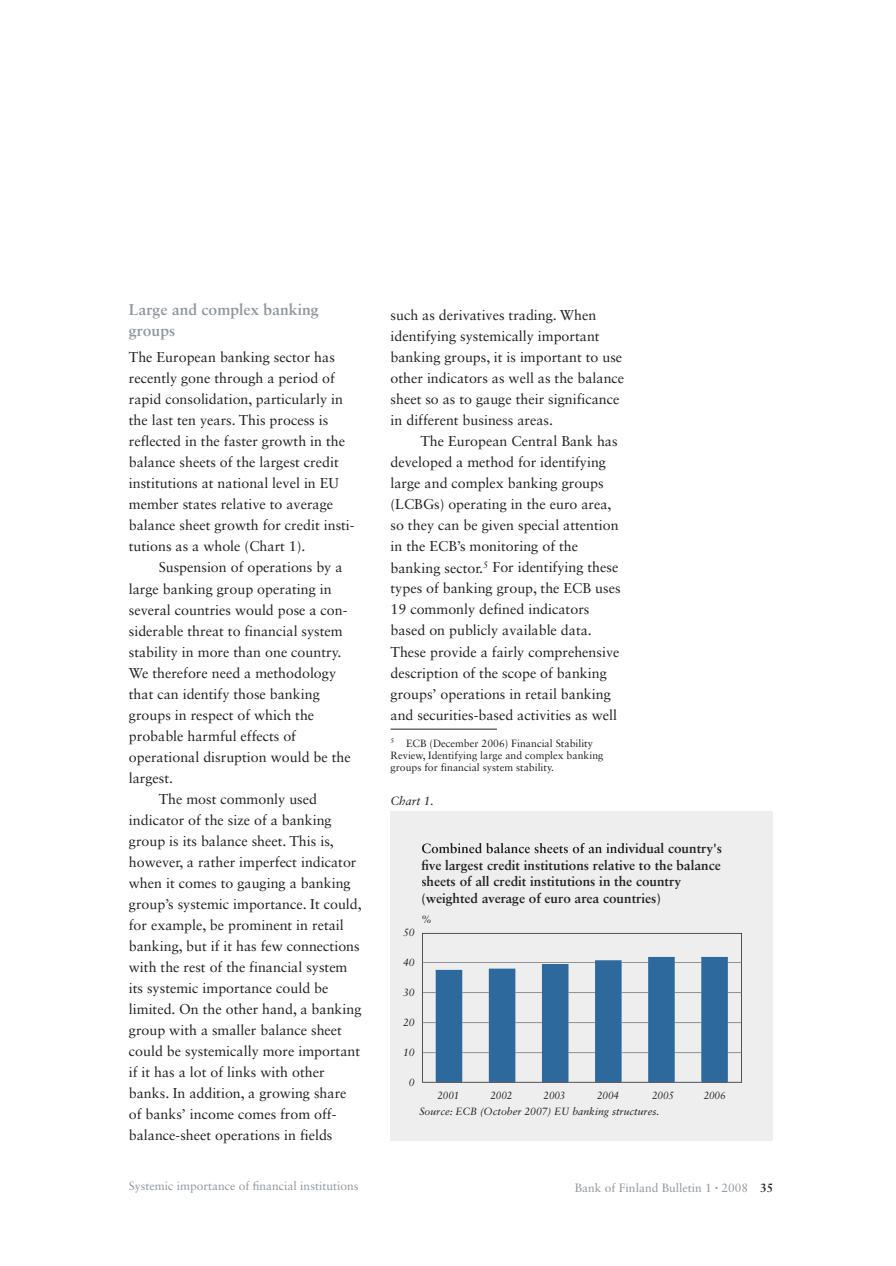
<style>
.page{position:relative;width:896px;height:1266px;background:#fff}
.page>*{position:absolute;margin:0;border:0;box-sizing:border-box;transform-origin:0 0}
.t1{font:700 15.75px/21px "Sabon LT Std";color:#90979d}
.t2{font:14.25px "Sabon LT Std";color:#231f20}
.t3{font:700 13.5px/16.5px "Sabon LT Std";color:#231f20}
.t4{font:12px "Sabon LT Std";color:#90979d}
.t5{font:italic 12px "Sabon LT Std";color:#231f20}
.t6{font:10.5px/12px "Sabon LT Std";color:#231f20}
.t7{font:italic 10.5px "Sabon LT Std";color:#231f20}
.t8{font:italic 10.5px "Sabon LT Std";color:#231f20;scale:.95 1}
.s1{font-size:6px}
.s2{font-weight:700;color:#231f20}
</style>
<div class="page">
<div style="left:390px;top:811px;width:383px;height:330px;background:#eeeeef"></div>
<hr style="left:390px;top:728px;width:107px;height:1px;background:#231f20">
<svg style="left:494px;top:843px;width:134px;height:10px"></svg>
<svg style="left:422px;top:843px;width:71px;height:10px"></svg>
<svg style="left:422px;top:933px;width:319px;height:23px"></svg>
<svg style="left:422px;top:956px;width:320px;height:126px"></svg>
<p class="t1" style="left:129px;top:301px;width:191px">Large and complex banking groups</p>
<p class="t2" style="left:129px;top:351px;width:207px">The European banking sector has</p>
<p class="t2" style="left:129px;top:372px;width:207px">recently gone through a period of</p>
<p class="t2" style="left:129px;top:393px;width:216px">rapid consolidation, particularly in</p>
<p class="t2" style="left:129px;top:414px;width:201px">the last ten years. This process is</p>
<p class="t2" style="left:129px;top:435px;width:218px">reflected in the faster growth in the</p>
<p class="t2" style="left:129px;top:457px;width:211px">balance sheets of the largest credit</p>
<p class="t2" style="left:129px;top:478px;width:211px">institutions at national level in EU</p>
<p class="t2" style="left:129px;top:499px;width:206px">member states relative to average</p>
<p class="t2" style="left:129px;top:520px;width:227px">balance sheet growth for credit insti-</p>
<p class="t2" style="left:129px;top:541px;width:178px">tutions as a whole (Chart 1).</p>
<p class="t2" style="left:159px;top:562px;width:185px">Suspension of operations by a</p>
<p class="t2" style="left:129px;top:583px;width:204px">large banking group operating in</p>
<p class="t2" style="left:129px;top:604px;width:220px">several countries would pose a con-</p>
<p class="t2" style="left:129px;top:625px;width:215px">siderable threat to financial system</p>
<p class="t2" style="left:129px;top:646px;width:214px">stability in more than one country.</p>
<p class="t2" style="left:129px;top:667px;width:209px">We therefore need a methodology</p>
<p class="t2" style="left:129px;top:688px;width:192px">that can identify those banking</p>
<p class="t2" style="left:129px;top:709px;width:187px">groups in respect of which the</p>
<p class="t2" style="left:129px;top:730px;width:169px">probable harmful effects of</p>
<p class="t2" style="left:129px;top:751px;width:223px">operational disruption would be the</p>
<p class="t2" style="left:129px;top:772px;width:46px">largest.</p>
<p class="t2" style="left:159px;top:793px;width:160px">The most commonly used</p>
<p class="t2" style="left:129px;top:814px;width:204px">indicator of the size of a banking</p>
<p class="t2" style="left:129px;top:835px;width:206px">group is its balance sheet. This is,</p>
<p class="t2" style="left:129px;top:856px;width:229px">however, a rather imperfect indicator</p>
<p class="t2" style="left:129px;top:877px;width:223px">when it comes to gauging a banking</p>
<p class="t2" style="left:129px;top:898px;width:234px">group’s systemic importance. It could,</p>
<p class="t2" style="left:129px;top:919px;width:216px">for example, be prominent in retail</p>
<p class="t2" style="left:129px;top:940px;width:232px">banking, but if it has few connections</p>
<p class="t2" style="left:129px;top:961px;width:220px">with the rest of the financial system</p>
<p class="t2" style="left:129px;top:982px;width:201px">its systemic importance could be</p>
<p class="t2" style="left:129px;top:1003px;width:234px">limited. On the other hand, a banking</p>
<p class="t2" style="left:129px;top:1024px;width:214px">group with a smaller balance sheet</p>
<p class="t2" style="left:129px;top:1045px;width:233px">could be systemically more important</p>
<p class="t2" style="left:129px;top:1066px;width:197px">if it has a lot of links with other</p>
<p class="t2" style="left:129px;top:1087px;width:219px">banks. In addition, a growing share</p>
<p class="t2" style="left:129px;top:1108px;width:209px">of banks’ income comes from off-</p>
<p class="t2" style="left:129px;top:1129px;width:205px">balance-sheet operations in fields</p>
<p class="t2" style="left:390px;top:309px;width:207px">such as derivatives trading. When</p>
<p class="t2" style="left:390px;top:330px;width:210px">identifying systemically important</p>
<p class="t2" style="left:390px;top:351px;width:233px">banking groups, it is important to use</p>
<p class="t2" style="left:390px;top:372px;width:235px">other indicators as well as the balance</p>
<p class="t2" style="left:390px;top:393px;width:230px">sheet so as to gauge their significance</p>
<p class="t2" style="left:390px;top:415px;width:164px">in different business areas.</p>
<p class="t2" style="left:420px;top:436px;width:199px">The European Central Bank has</p>
<p class="t2" style="left:390px;top:457px;width:217px">developed a method for identifying</p>
<p class="t2" style="left:390px;top:478px;width:215px">large and complex banking groups</p>
<p class="t2" style="left:390px;top:499px;width:222px">(LCBGs) operating in the euro area,</p>
<p class="t2" style="left:390px;top:520px;width:230px">so they can be given special attention</p>
<p class="t2" style="left:390px;top:541px;width:189px">in the ECB’s monitoring of the</p>
<p class="t2" style="left:390px;top:561px;width:229px">banking sector.<sup>5</sup> For identifying these</p>
<p class="t2" style="left:390px;top:582px;width:231px">types of banking group, the ECB uses</p>
<p class="t2" style="left:390px;top:603px;width:200px">19 commonly defined indicators</p>
<p class="t2" style="left:390px;top:624px;width:203px">based on publicly available data.</p>
<p class="t2" style="left:390px;top:645px;width:230px">These provide a fairly comprehensive</p>
<p class="t2" style="left:390px;top:667px;width:218px">description of the scope of banking</p>
<p class="t2" style="left:390px;top:688px;width:222px">groups’ operations in retail banking</p>
<p class="t2" style="left:390px;top:709px;width:228px">and securities-based activities as well</p>
<p class="t6" style="left:390px;top:737px;width:214px"><sup>5</sup> ECB (December 2006) Financial Stability<br>Review, Identifying large and complex banking groups for financial system stability.</p>
<p class="t5" style="left:390px;top:795px;width:45px">Chart 1.</p>
<p class="t3" style="left:421px;top:841px;width:302px;text-indent:207px">vidual country's five largest credit institutions relative to the balance sheets of all credit institutions in the country (weighted average of euro area countries)</p>
<p class="t7" style="left:421px;top:914px;width:12px">%</p>
<p class="t7" style="left:403px;top:928px;width:13px">50</p>
<p class="t7" style="left:403px;top:958px;width:13px">40</p>
<p class="t7" style="left:403px;top:988px;width:13px">30</p>
<p class="t7" style="left:403px;top:1018px;width:13px">20</p>
<p class="t7" style="left:403px;top:1048px;width:13px">10</p>
<p class="t7" style="left:409px;top:1078px;width:7px">0</p>
<p class="t7" style="left:419px;top:1106px;width:241px">Source: ECB (October 2007) EU banking structures.</p>
<p class="t8" style="left:437px;top:1090px;width:25px">2001</p>
<p class="t8" style="left:490px;top:1090px;width:25px">2002</p>
<p class="t8" style="left:543px;top:1090px;width:25px">2003</p>
<p class="t8" style="left:597px;top:1090px;width:25px">2004</p>
<p class="t8" style="left:652px;top:1090px;width:25px">2005</p>
<p class="t8" style="left:703px;top:1090px;width:25px">2006</p>
<p class="t4" style="left:129px;top:1181px;width:231px">Systemic importance of financial institutions</p>
<p class="t4" style="left:575px;top:1182px;width:200px">Bank of Finland Bulletin 1 <span class="s1">•</span> 2008 <span class="s2">35</span></p>
</div>
